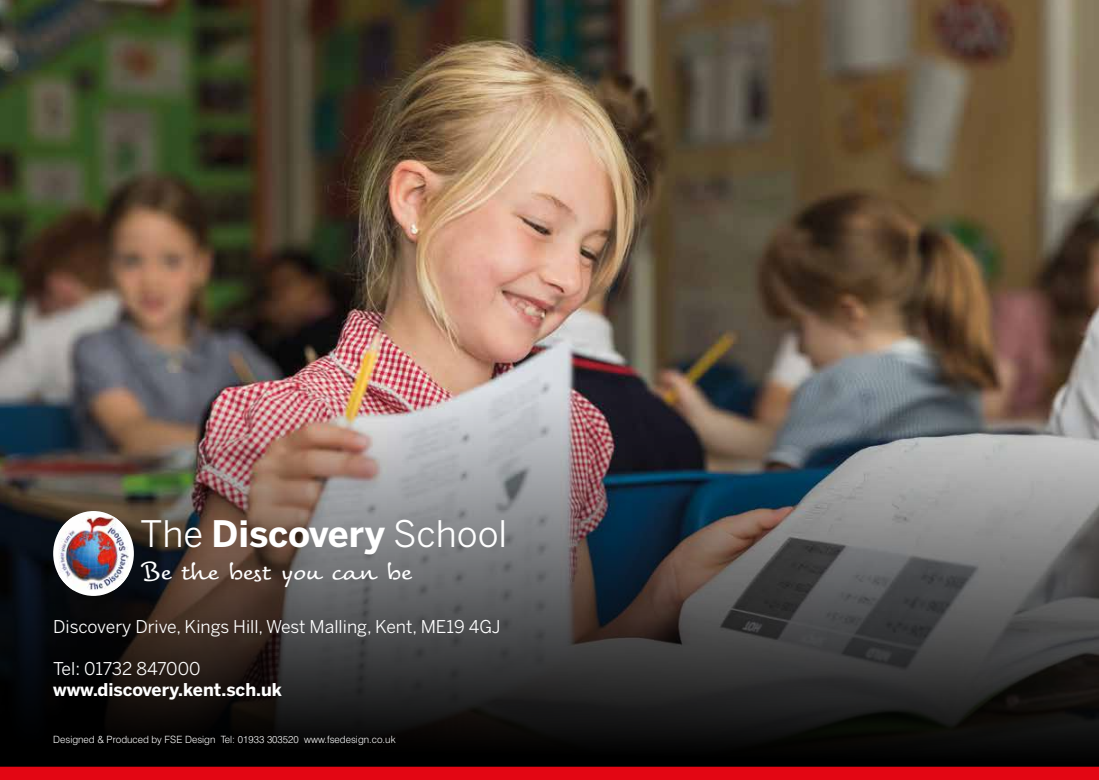
<style>
.page{position:relative;width:1099px;height:780px;background:#fff}
.page>*{position:absolute;margin:0;border:0;box-sizing:border-box;transform-origin:0 0}
.t1{font:36.25px "Benton Sans";color:#fff}
.t2{font:24.75px "Tornac";color:#fff}
.t3{font:17.5px "Benton Sans";color:#fff}
.t4{font:700 17.5px "Benton Sans";color:#fff}
.t5{font:300 10px "Swiss 721 BT";color:#fff}
.s1{font-weight:700}
</style>
<div class="page">
<img style="left:0;top:0;width:1098px;height:382px">
<img style="left:0;top:382px;width:1098px;height:384px">
<div style="left:53px;top:511px;width:81px;height:85px;background:#fff;border-radius:50%"></div>
<img style="left:59px;top:516px;width:69px;height:74px">
<svg style="left:0;top:766px;width:1098px;height:14px;background:#d70512"></svg>
<h1 class="t1" style="left:140px;top:512px;width:369px">The <span class="s1">Discovery</span> School</h1>
<h2 class="t2" style="left:140px;top:555px;width:274px">Be the best you can be</h2>
<p class="t3" style="left:53px;top:615px;width:449px">Discovery Drive, Kings Hill, West Malling, Kent, ME19 4GJ</p>
<p class="t3" style="left:53px;top:657px;width:149px">Tel: 01732 847000</p>
<p class="t4" style="left:53px;top:678px;width:230px">www.discovery.kent.sch.uk</p>
<p class="t5" style="left:53px;top:733px;width:344px">Designed &amp; Produced by FSE Design Tel: 01933 303520 www.fsedesign.co.uk</p>
</div>
